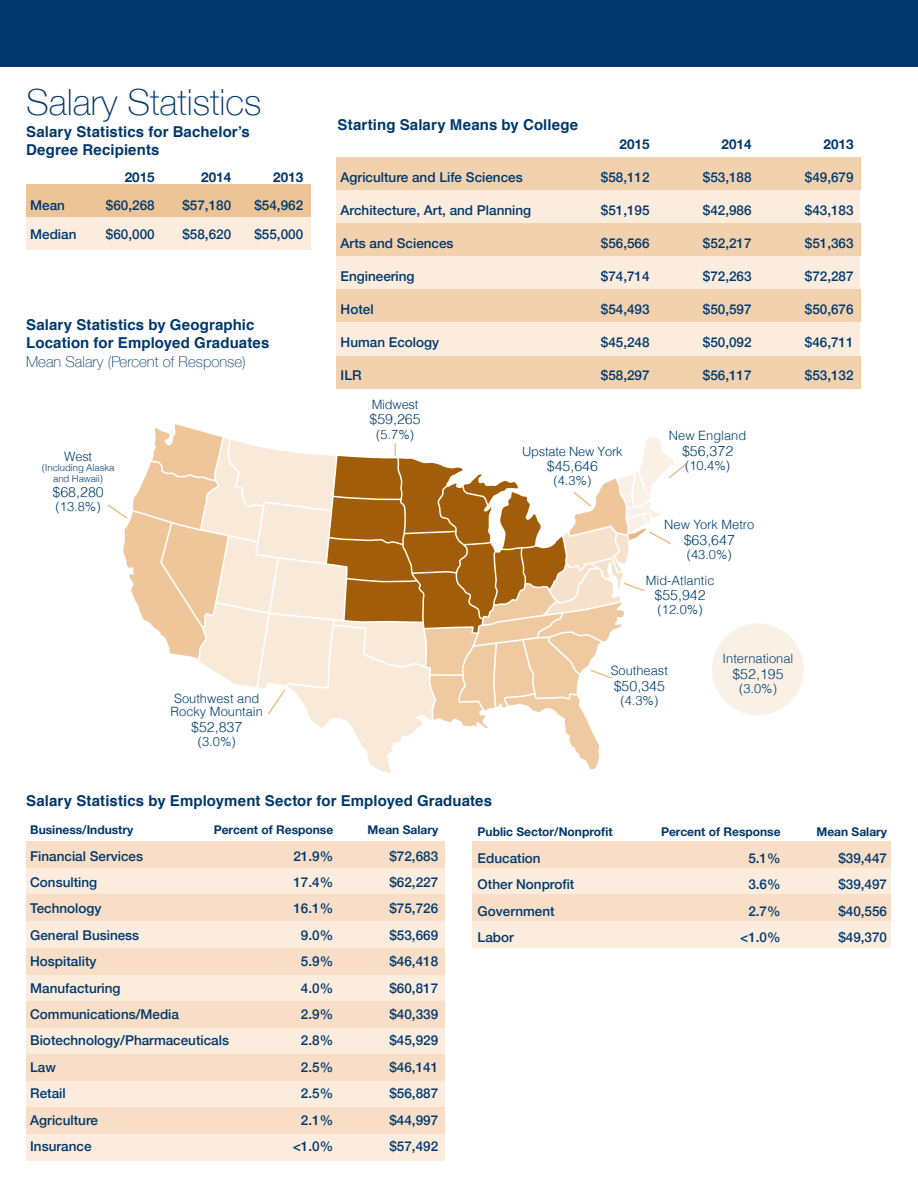
<style>
.page{position:relative;width:918px;height:1188px;background:#fff}
.page>*{position:absolute;margin:0;border:0;box-sizing:border-box;transform-origin:0 0}
.Subheads{font:100 36px "Helvetica Neue";color:#00386c}
.body_copy{font:700 15px/18px "Helvetica";letter-spacing:.01em;color:#00386c}
.Subheads-2{font:100 15px "Helvetica Neue";color:#00386c}
.t1{font:300 14.1px "Helvetica";color:#004071}
.body_copy-2{font:500 13.5px "Helvetica Neue";color:#00386c}
.Subheads-3{font:500 13.5px "Helvetica Neue";color:#00386c}
.Subheads-4{font:700 13.5px "Helvetica Neue";color:#00386c}
.t2{font:300 12.9px/25.3px "Helvetica";color:#004071}
.body_copy-3{font:700 12px "Helvetica Neue";color:#00386c}
.Tabheads{font:700 12px "Helvetica Neue";color:#00386c}
.t3{font:300 9.6px/10.4px "Helvetica";letter-spacing:-.015em;color:#004071;text-align:center}
</style>
<div class="page">
<div style="left:0;top:0;width:918px;height:67px;background:#00386c"></div>
<div style="left:26px;top:841px;width:418px;height:320px;background:#fbecde"></div>
<div style="left:473px;top:841px;width:418px;height:107px;background:linear-gradient(to right,#f9e5d2,#fae5d2)"></div>
<div style="left:26px;top:184px;width:284px;height:65px;background:#fbecde"></div>
<div style="left:712px;top:623px;width:92px;height:92px;background:#faf1e6;border-radius:50%"></div>
<svg style="left:107px;top:424px;width:580px;height:349px"></svg>
<svg style="left:336px;top:157px;width:524px;height:232px;background:#f5dcc2"></svg>
<div style="left:26px;top:184px;width:284px;height:33px;background:#edc496"></div>
<div style="left:26px;top:948px;width:419px;height:26px;background:#f8dec6"></div>
<div style="left:26px;top:1001px;width:419px;height:26px;background:#f8dec6"></div>
<div style="left:26px;top:1054px;width:419px;height:27px;background:#f8dec6"></div>
<div style="left:26px;top:1108px;width:419px;height:26px;background:#f8dec6"></div>
<div style="left:26px;top:895px;width:419px;height:26px;background:#f8dec6"></div>
<div style="left:26px;top:841px;width:419px;height:27px;background:#f8dec6"></div>
<p class="Subheads" style="left:26px;top:75px;width:237px">Salary Statistics</p>
<p class="body_copy" style="left:26px;top:123px;width:225px">Salary Statistics for Bachelor’s<br>Degree Recipients</p>
<p class="Subheads-4" style="left:125px;top:166px;width:32px">2015</p>
<p class="Subheads-4" style="left:201px;top:166px;width:32px">2014</p>
<p class="Subheads-4" style="left:273px;top:166px;width:32px">2013</p>
<p class="Subheads-3" style="left:30px;top:195px;width:36px">Mean</p>
<p class="Subheads-3" style="left:106px;top:195px;width:50px">$60,268</p>
<p class="Subheads-3" style="left:182px;top:195px;width:50px">$57,180</p>
<p class="Subheads-3" style="left:254px;top:195px;width:50px">$54,962</p>
<p class="Subheads-3" style="left:30px;top:223px;width:48px">Median</p>
<p class="Subheads-3" style="left:106px;top:223px;width:50px">$60,000</p>
<p class="Subheads-3" style="left:182px;top:223px;width:50px">$58,620</p>
<p class="Subheads-3" style="left:254px;top:223px;width:50px">$55,000</p>
<p class="body_copy" style="left:26px;top:316px;width:245px">Salary Statistics by Geographic<br>Location for Employed Graduates</p>
<p class="Subheads-2" style="left:26px;top:351px;width:221px">Mean Salary (Percent of Response)</p>
<p class="t2" style="left:64px;top:443px;width:29px">West</p>
<p class="t3" style="left:42px;top:462px;width:74px">(Including Alaska and Hawaii)</p>
<p class="t1" style="left:53px;top:480px;width:53px">$68,280</p>
<p class="t2" style="left:56px;top:493px;width:47px">(13.8%)</p>
<p class="t2" style="left:171px;top:691px;width:94px;line-height:12.9px">Southwest and<br>Rocky Mountain</p>
<p class="t1" style="left:191px;top:714px;width:53px">$52,837</p>
<p class="t2" style="left:198px;top:728px;width:39px">(3.0%)</p>
<p class="body_copy" style="left:338px;top:116px;width:242px">Starting Salary Means by College</p>
<p class="Subheads-4" style="left:620px;top:133px;width:32px">2015</p>
<p class="Subheads-4" style="left:722px;top:133px;width:32px">2014</p>
<p class="Subheads-4" style="left:824px;top:133px;width:32px">2013</p>
<p class="Subheads-3" style="left:341px;top:166px;width:184px">Agriculture and Life Sciences</p>
<p class="Subheads-3" style="left:601px;top:166px;width:50px">$58,112</p>
<p class="Subheads-3" style="left:703px;top:166px;width:50px">$53,188</p>
<p class="Subheads-3" style="left:805px;top:166px;width:50px">$49,679</p>
<p class="Subheads-3" style="left:341px;top:199px;width:192px">Architecture, Art, and Planning</p>
<p class="Subheads-3" style="left:601px;top:199px;width:50px">$51,195</p>
<p class="Subheads-3" style="left:703px;top:199px;width:50px">$42,986</p>
<p class="Subheads-3" style="left:805px;top:199px;width:50px">$43,183</p>
<p class="Subheads-3" style="left:341px;top:232px;width:115px">Arts and Sciences</p>
<p class="Subheads-3" style="left:601px;top:232px;width:50px">$56,566</p>
<p class="Subheads-3" style="left:703px;top:232px;width:50px">$52,217</p>
<p class="Subheads-3" style="left:805px;top:232px;width:50px">$51,363</p>
<p class="Subheads-3" style="left:341px;top:265px;width:76px">Engineering</p>
<p class="Subheads-3" style="left:601px;top:265px;width:50px">$74,714</p>
<p class="Subheads-3" style="left:703px;top:265px;width:50px">$72,263</p>
<p class="Subheads-3" style="left:805px;top:265px;width:50px">$72,287</p>
<p class="Subheads-3" style="left:341px;top:298px;width:35px">Hotel</p>
<p class="Subheads-3" style="left:601px;top:298px;width:50px">$54,493</p>
<p class="Subheads-3" style="left:703px;top:298px;width:50px">$50,597</p>
<p class="Subheads-3" style="left:805px;top:298px;width:50px">$50,676</p>
<p class="Subheads-3" style="left:341px;top:331px;width:100px">Human Ecology</p>
<p class="Subheads-3" style="left:601px;top:331px;width:50px">$45,248</p>
<p class="Subheads-3" style="left:703px;top:331px;width:50px">$50,092</p>
<p class="Subheads-3" style="left:805px;top:331px;width:50px">$46,711</p>
<p class="Subheads-3" style="left:341px;top:364px;width:23px">ILR</p>
<p class="Subheads-3" style="left:601px;top:364px;width:50px">$58,297</p>
<p class="Subheads-3" style="left:703px;top:364px;width:50px">$56,117</p>
<p class="Subheads-3" style="left:805px;top:364px;width:50px">$53,132</p>
<p class="t2" style="left:372px;top:391px;width:48px">Midwest</p>
<p class="t1" style="left:370px;top:407px;width:53px">$59,265</p>
<p class="t2" style="left:376px;top:420px;width:39px">(5.7%)</p>
<p class="t2" style="left:522px;top:437px;width:102px">Upstate New York</p>
<p class="t1" style="left:547px;top:454px;width:53px">$45,646</p>
<p class="t2" style="left:553px;top:467px;width:39px">(4.3%)</p>
<p class="t2" style="left:669px;top:422px;width:79px">New England</p>
<p class="t1" style="left:682px;top:439px;width:53px">$56,372</p>
<p class="t2" style="left:685px;top:452px;width:47px">(10.4%)</p>
<p class="t2" style="left:664px;top:511px;width:92px">New York Metro</p>
<p class="t1" style="left:684px;top:528px;width:53px">$63,647</p>
<p class="t2" style="left:646px;top:541px;width:88px;text-indent:41px">(43.0%)<br>Mid-Atlantic</p>
<p class="t1" style="left:655px;top:583px;width:53px">$55,942</p>
<p class="t2" style="left:658px;top:596px;width:47px">(12.0%)</p>
<p class="t2" style="left:611px;top:657px;width:59px">Southeast</p>
<p class="t1" style="left:614px;top:674px;width:53px">$50,345</p>
<p class="t2" style="left:620px;top:687px;width:39px">(4.3%)</p>
<p class="t2" style="left:723px;top:645px;width:72px">International</p>
<p class="t1" style="left:732px;top:662px;width:53px">$52,195</p>
<p class="t2" style="left:739px;top:675px;width:39px">(3.0%)</p>
<p class="body_copy" style="left:26px;top:792px;width:468px">Salary Statistics by Employment Sector for Employed Graduates</p>
<p class="Tabheads" style="left:30px;top:820px;width:105px">Business/Industry</p>
<p class="Tabheads" style="left:214px;top:820px;width:121px">Percent of Response</p>
<p class="Tabheads" style="left:368px;top:820px;width:72px">Mean Salary</p>
<p class="body_copy-2" style="left:30px;top:845px;width:114px">Financial Services</p>
<p class="body_copy-2" style="left:293px;top:845px;width:41px">21.9%</p>
<p class="body_copy-2" style="left:389px;top:845px;width:50px">$72,683</p>
<p class="body_copy-2" style="left:30px;top:871px;width:69px">Consulting</p>
<p class="body_copy-2" style="left:293px;top:871px;width:41px">17.4%</p>
<p class="body_copy-2" style="left:389px;top:871px;width:50px">$62,227</p>
<p class="body_copy-2" style="left:30px;top:898px;width:73px">Technology</p>
<p class="body_copy-2" style="left:293px;top:898px;width:41px">16.1%</p>
<p class="body_copy-2" style="left:389px;top:898px;width:50px">$75,726</p>
<p class="body_copy-2" style="left:30px;top:924px;width:111px">General Business</p>
<p class="body_copy-2" style="left:301px;top:924px;width:34px">9.0%</p>
<p class="body_copy-2" style="left:389px;top:924px;width:50px">$53,669</p>
<p class="body_copy-2" style="left:30px;top:950px;width:68px">Hospitality</p>
<p class="body_copy-2" style="left:301px;top:950px;width:34px">5.9%</p>
<p class="body_copy-2" style="left:389px;top:950px;width:50px">$46,418</p>
<p class="body_copy-2" style="left:30px;top:977px;width:92px">Manufacturing</p>
<p class="body_copy-2" style="left:301px;top:977px;width:34px">4.0%</p>
<p class="body_copy-2" style="left:389px;top:977px;width:50px">$60,817</p>
<p class="body_copy-2" style="left:30px;top:1003px;width:150px">Communications/Media</p>
<p class="body_copy-2" style="left:301px;top:1003px;width:34px">2.9%</p>
<p class="body_copy-2" style="left:389px;top:1003px;width:50px">$40,339</p>
<p class="body_copy-2" style="left:30px;top:1030px;width:200px">Biotechnology/Pharmaceuticals</p>
<p class="body_copy-2" style="left:301px;top:1030px;width:34px">2.8%</p>
<p class="body_copy-2" style="left:389px;top:1030px;width:50px">$45,929</p>
<p class="body_copy-2" style="left:30px;top:1056px;width:27px">Law</p>
<p class="body_copy-2" style="left:301px;top:1056px;width:34px">2.5%</p>
<p class="body_copy-2" style="left:389px;top:1056px;width:50px">$46,141</p>
<p class="body_copy-2" style="left:30px;top:1082px;width:37px">Retail</p>
<p class="body_copy-2" style="left:301px;top:1082px;width:34px">2.5%</p>
<p class="body_copy-2" style="left:389px;top:1082px;width:50px">$56,887</p>
<p class="body_copy-2" style="left:30px;top:1109px;width:69px">Agriculture</p>
<p class="body_copy-2" style="left:301px;top:1109px;width:34px">2.1%</p>
<p class="body_copy-2" style="left:389px;top:1109px;width:50px">$44,997</p>
<p class="body_copy-2" style="left:30px;top:1135px;width:63px">Insurance</p>
<p class="body_copy-2" style="left:293px;top:1135px;width:42px">&lt;1.0%</p>
<p class="body_copy-2" style="left:389px;top:1135px;width:50px">$57,492</p>
<p class="body_copy-3" style="left:478px;top:823px;width:137px">Public Sector/Nonprofit</p>
<p class="body_copy-3" style="left:661px;top:823px;width:121px">Percent of Response</p>
<p class="body_copy-3" style="left:816px;top:823px;width:72px">Mean Salary</p>
<p class="body_copy-2" style="left:478px;top:847px;width:65px">Education</p>
<p class="body_copy-2" style="left:748px;top:847px;width:34px">5.1%</p>
<p class="body_copy-2" style="left:838px;top:847px;width:50px">$39,447</p>
<p class="body_copy-2" style="left:478px;top:874px;width:98px">Other Nonprofit</p>
<p class="body_copy-2" style="left:748px;top:874px;width:34px">3.6%</p>
<p class="body_copy-2" style="left:838px;top:874px;width:50px">$39,497</p>
<p class="body_copy-2" style="left:478px;top:900px;width:79px">Government</p>
<p class="body_copy-2" style="left:748px;top:900px;width:34px">2.7%</p>
<p class="body_copy-2" style="left:838px;top:900px;width:50px">$40,556</p>
<p class="body_copy-2" style="left:478px;top:926px;width:38px">Labor</p>
<p class="body_copy-2" style="left:740px;top:926px;width:42px">&lt;1.0%</p>
<p class="body_copy-2" style="left:838px;top:926px;width:50px">$49,370</p>
</div>
